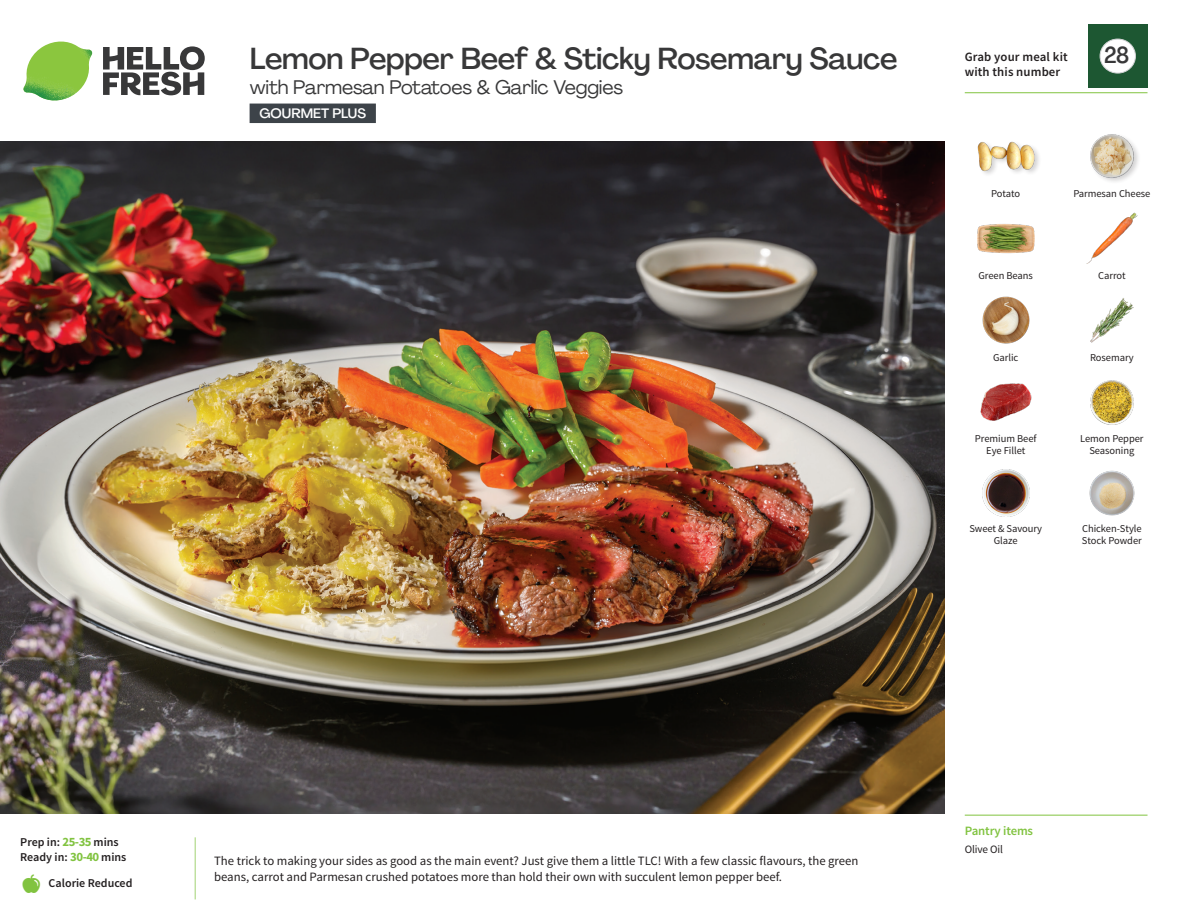
<style>
.page{position:relative;width:1188px;height:918px;background:#fff}
.page>*{position:absolute;margin:0;border:0;box-sizing:border-box;transform-origin:0 0}
._15_Titel_UK{font:500 30px "Agrandir";letter-spacing:-.015em;color:#383839}
._002_Label_Nr{font:500 22.8px "Agrandir";color:#383839;scale:.94 1}
._15_Titel_UK-2{font:19.5px "Agrandir";letter-spacing:-.01em;color:#383839}
.t1{font:500 13.5px "Agrandir";color:#fff}
.Step_6_Text_AU{font:12.75px/16.5px "Source Sans Pro";color:#231f20}
.t2{font:600 12.75px/15px "Source Sans Pro";letter-spacing:.01em;color:#231f20}
._04_Headers_Front{font:600 12.75px "Source Sans Pro";letter-spacing:-.01em;color:#81c340}
._04_Intro{font:600 12px "Source Sans Pro";color:#231f20}
._05_Pantry{font:11.25px "Source Sans Pro";letter-spacing:-.01em;color:#231f20}
._18_FRONT_ingredients{font:10.5px/12px "Source Sans Pro";letter-spacing:-.005em;color:#231f20;text-align:center}
.s1{font-weight:700;font-size:12.75px;color:#81c340}
</style>
<div class="page">
<svg style="left:103px;top:46px;width:102px;height:49px"></svg>
<img style="left:23px;top:42px;width:69px;height:59px">
<img style="left:0;top:142px;width:945px;height:672px">
<img style="left:1090px;top:298px;width:44px;height:45px">
<img style="left:1090px;top:380px;width:44px;height:45px">
<img style="left:980px;top:383px;width:52px;height:38px">
<img style="left:982px;top:469px;width:48px;height:48px">
<img style="left:982px;top:296px;width:48px;height:48px">
<img style="left:977px;top:224px;width:57px;height:30px">
<img style="left:1086px;top:212px;width:52px;height:52px">
<div style="left:977px;top:141px;width:65px;height:37px;background:#231f20;opacity:.2"></div>
<img style="left:977px;top:141px;width:57px;height:37px">
<img style="left:1090px;top:134px;width:48px;height:48px">
<img style="left:1089px;top:470px;width:46px;height:46px">
<hr style="left:965px;top:815px;width:183px;height:1px;background:#81c340">
<hr style="left:965px;top:92px;width:183px;height:1px;background:#81c340">
<div style="left:1088px;top:24px;width:60px;height:64px;background:#1d5732"></div>
<div style="left:1100px;top:39px;width:35px;height:34px;background:#fff;border-radius:50%"></div>
<div style="left:1100px;top:39px;width:36px;height:34px;border:1px solid #d1d2d4;border-radius:50%"></div>
<div style="left:250px;top:104px;width:126px;height:19px;background:#3d4349"></div>
<p class="_15_Titel_UK" style="left:250px;top:40px;width:649px">Lemon Pepper Beef &amp; Sticky Rosemary Sauce</p>
<p class="_15_Titel_UK-2" style="left:250px;top:75px;width:375px">with Parmesan Potatoes &amp; Garlic Veggies</p>
<p class="t1" style="left:259px;top:105px;width:108px">GOURMET PLUS</p>
<p class="t2" style="left:965px;top:50px;width:104px">Grab your meal kit with this number</p>
<p class="_002_Label_Nr" style="left:1104px;top:41px;width:28px">28</p>
<p class="_18_FRONT_ingredients" style="left:991px;top:188px;width:31px">Potato</p>
<p class="_18_FRONT_ingredients" style="left:1073px;top:188px;width:79px">Parmesan Cheese</p>
<p class="_18_FRONT_ingredients" style="left:979px;top:270px;width:56px">Green Beans</p>
<p class="_18_FRONT_ingredients" style="left:1098px;top:270px;width:29px">Carrot</p>
<p class="_18_FRONT_ingredients" style="left:993px;top:352px;width:27px">Garlic</p>
<p class="_18_FRONT_ingredients" style="left:1090px;top:352px;width:45px">Rosemary</p>
<p class="_18_FRONT_ingredients" style="left:975px;top:432px;width:63px">Premium Beef<br>Eye Fillet</p>
<p class="_18_FRONT_ingredients" style="left:969px;top:522px;width:74px">Sweet &amp; Savoury<br>Glaze</p>
<p class="_18_FRONT_ingredients" style="left:1080px;top:432px;width:65px">Lemon Pepper<br>Seasoning</p>
<p class="_18_FRONT_ingredients" style="left:1082px;top:522px;width:61px;text-align:left">Chicken-Style<br>Stock Powder</p>
<p class="_04_Intro" style="left:20px;top:835px;width:100px">Prep in: <span class="s1">25-35</span> mins</p>
<p class="_04_Intro" style="left:20px;top:850px;width:108px">Ready in: <span class="s1">30-40</span> mins</p>
<p class="_04_Intro" style="left:49px;top:876px;width:85px">Calorie Reduced</p>
<p class="Step_6_Text_AU" style="left:214px;top:852px;width:646px">The trick to making your sides as good as the main event? Just give them a little TLC! With a few classic flavours, the green beans, carrot and Parmesan crushed potatoes more than hold their own with succulent lemon pepper beef.</p>
<p class="_04_Headers_Front" style="left:965px;top:822px;width:70px">Pantry items</p>
<p class="_05_Pantry" style="left:965px;top:842px;width:40px">Olive Oil</p>
</div>
